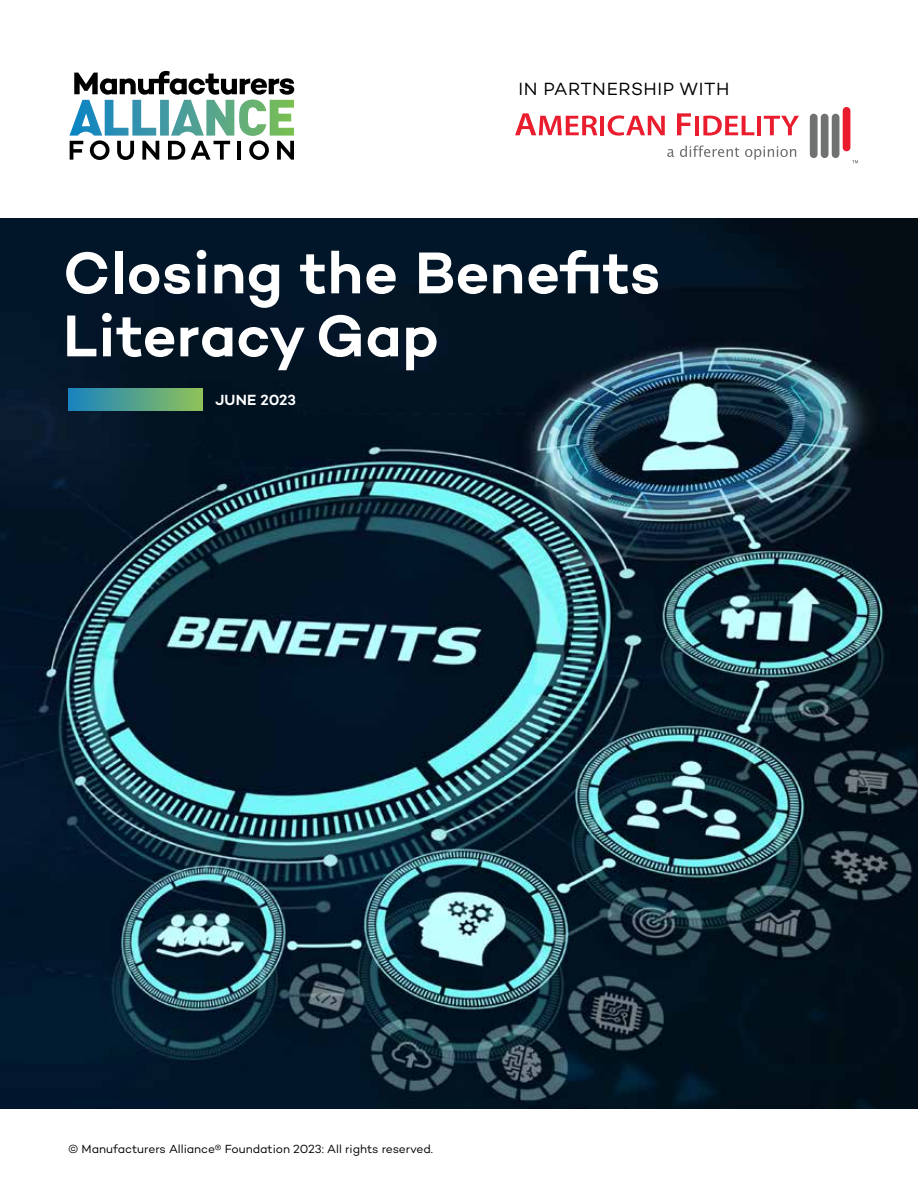
<style>
.page{position:relative;width:918px;height:1188px;background:#fff}
.page>*{position:absolute;margin:0;border:0;box-sizing:border-box;transform-origin:0 0}
.t1{font:600 60px/63px "Campton";letter-spacing:.005em;color:#fff}
.t2{font:18px "Campton";letter-spacing:.03em;color:#000}
.t3{font:600 15px "Campton";letter-spacing:.005em;color:#fff}
.t4{font:12px "Campton";color:#000}
</style>
<div class="page">
<img style="left:0;top:218px;width:918px;height:890px">
<svg style="left:69px;top:71px;width:225px;height:89px"></svg>
<div style="left:68px;top:389px;width:134px;height:21px;background:linear-gradient(to right,#1882c0,#8fc15a)"></div>
<svg style="left:515px;top:113px;width:82px;height:22px"></svg>
<hr style="left:600px;top:116px;width:4px;height:19px;background:#e91d2d">
<svg style="left:608px;top:115px;width:57px;height:21px"></svg>
<svg style="left:677px;top:113px;width:14px;height:22px"></svg>
<hr style="left:695px;top:116px;width:4px;height:19px;background:#e91d2d">
<svg style="left:703px;top:116px;width:51px;height:20px"></svg>
<hr style="left:757px;top:116px;width:4px;height:19px;background:#e91d2d">
<svg style="left:764px;top:116px;width:35px;height:19px"></svg>
<svg style="left:667px;top:149px;width:7px;height:8px"></svg>
<svg style="left:680px;top:145px;width:59px;height:12px"></svg>
<svg style="left:745px;top:146px;width:51px;height:14px"></svg>
<div style="left:810px;top:114px;width:8px;height:44px;background:#6f7271;border-radius:4px"></div>
<div style="left:821px;top:114px;width:8px;height:44px;background:#6f7271;border-radius:4px"></div>
<div style="left:832px;top:114px;width:7px;height:44px;background:#6f7271;border-radius:4px"></div>
<div style="left:843px;top:107px;width:7px;height:44px;background:#e91d2d;border-radius:4px"></div>
<svg style="left:852px;top:160px;width:6px;height:3px"></svg>
<h2 class="t2" style="left:519px;top:78px;width:212px">IN PARTNERSHIP WITH</h2>
<h1 class="t1" style="left:63px;top:240px;width:599px">Closing the Benefits<br>Literacy Gap</h1>
<p class="t3" style="left:215px;top:390px;width:82px">JUNE 2023</p>
<p class="t4" style="left:68px;top:1141px;width:367px">© Manufacturers Alliance® Foundation 2023: All rights reserved.</p>
</div>
